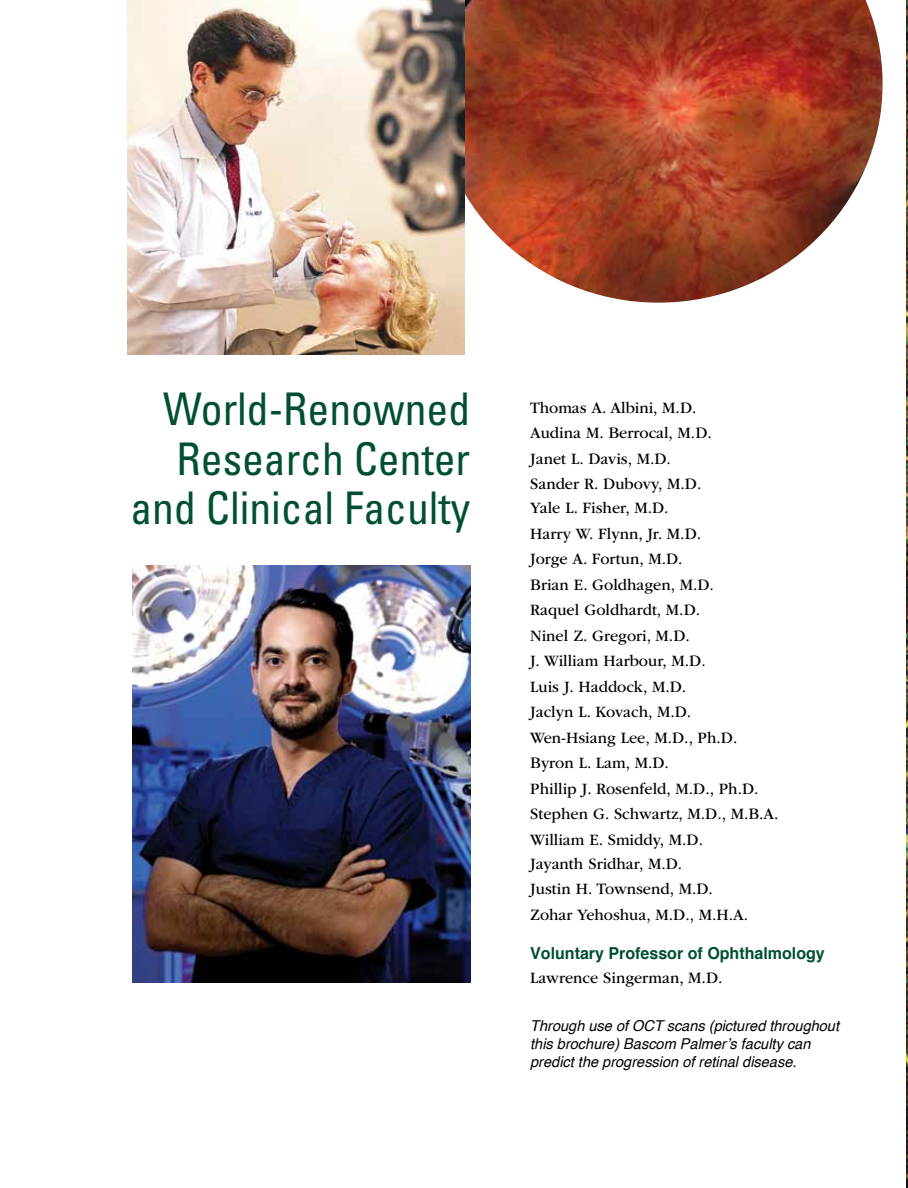
<style>
.page{position:relative;width:908px;height:1188px;background:#fff}
.page>*{position:absolute;margin:0;border:0;box-sizing:border-box;transform-origin:0 0}
.t1{font:condensed 45px/49.5px "Univers";color:#00502f;text-align:right}
.t2{font:16.5px/25.5px "ITC Garamond Std";color:#000}
.t3{font:700 16.5px "Helvetica";color:#00502f}
.t4{font:italic 15px/18px "Helvetica";color:#000}
</style>
<div class="page">
<img style="left:464px;top:0;width:418px;height:303px">
<img style="left:127px;top:0;width:337px;height:354px">
<img style="left:133px;top:565px;width:337px;height:417px">
<img style="left:906px;top:0;width:1px;height:1188px">
<h1 class="t1" style="left:130px;top:384px;width:341px">World-Renowned<br>Research Center and Clinical Faculty</h1>
<p class="t2" style="left:530px;top:395px;width:183px">Thomas A. Albini, M.D.<br>Audina M. Berrocal, M.D.<br>Janet L. Davis, M.D.<br>Sander R. Dubovy, M.D.</p>
<p class="t2" style="left:530px;top:495px;width:250px">Yale L. Fisher, M.D.<br>Harry W. Flynn, Jr. M.D.<br>Jorge A. Fortun, M.D.<br>Brian E. Goldhagen, M.D.<br>Raquel Goldhardt, M.D.<br>Ninel Z. Gregori, M.D.<br>J. William Harbour, M.D.<br>Luis J. Haddock, M.D.<br>Jaclyn L. Kovach, M.D.<br>Wen-Hsiang Lee, M.D., Ph.D.<br>Byron L. Lam, M.D.<br>Phillip J. Rosenfeld, M.D., Ph.D.<br>Stephen G. Schwartz, M.D., M.B.A.<br>William E. Smiddy, M.D.</p>
<p class="t2" style="left:530px;top:851px;width:219px">Jayanth Sridhar, M.D.<br>Justin H. Townsend, M.D.<br>Zohar Yehoshua, M.D., M.H.A.</p>
<p class="t3" style="left:530px;top:942px;width:296px">Voluntary Professor of Ophthalmology</p>
<p class="t2" style="left:530px;top:965px;width:194px">Lawrence Singerman, M.D.</p>
<p class="t4" style="left:530px;top:1017px;width:310px">Through use of OCT scans (pictured throughout this brochure) Bascom Palmer’s faculty can predict the progression of retinal disease.</p>
</div>
